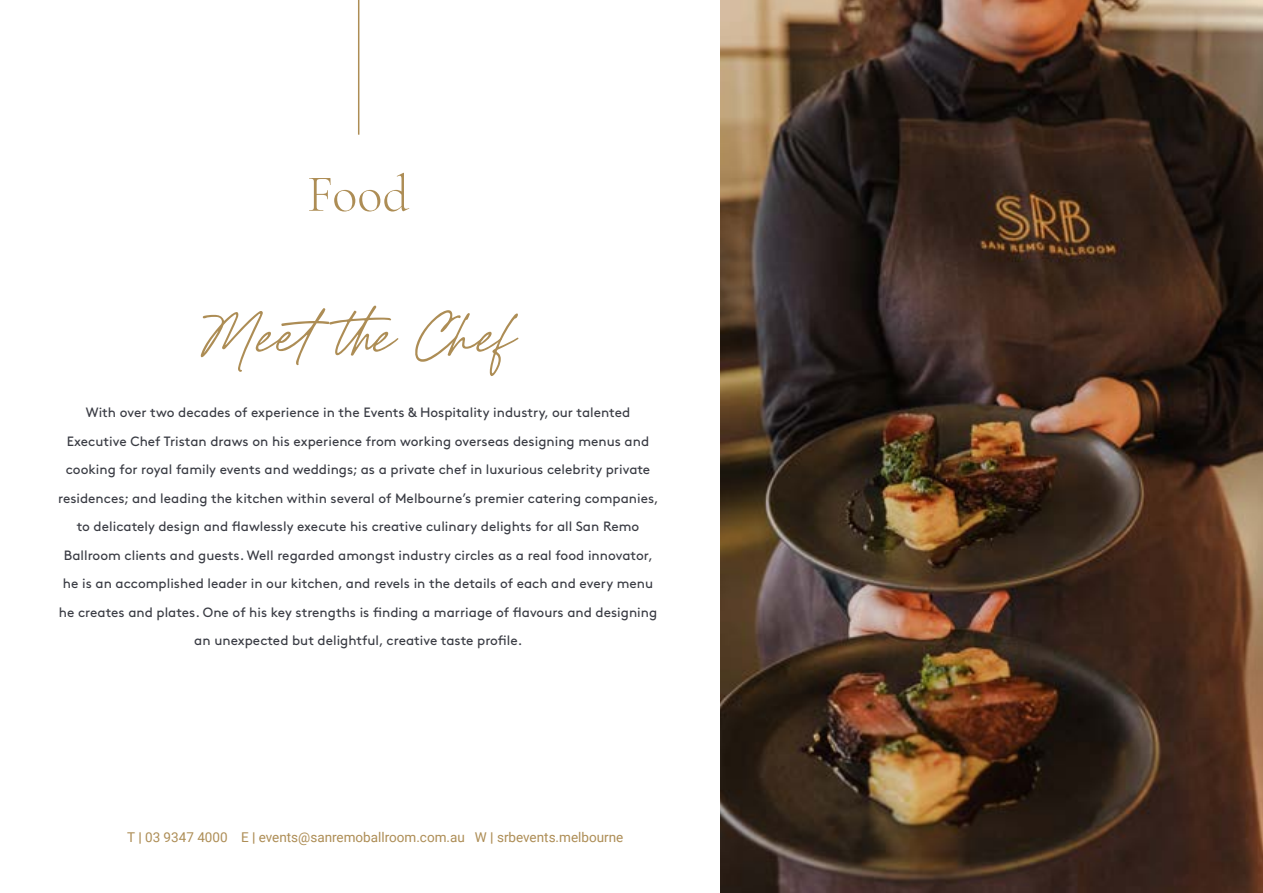
<style>
.page{position:relative;width:1263px;height:893px;background:#fff}
.page>*{position:absolute;margin:0;border:0;box-sizing:border-box;transform-origin:0 0}
.t1{font:72px "Golden Hopes PERSONALUSEONLY";color:#ad8d55}
.t2{font:300 52.5px "Cormorant Garamond";color:#ad8d55}
.t3{font:13.5px/28.5px "Brown Std";color:#393b43;text-align:center}
.t4{font:13.5px "Roboto";color:#ad8d55}
.s1{font-weight:700}
</style>
<div class="page">
<img style="left:720px;top:0;width:543px;height:893px">
<hr style="left:358px;top:0;width:1px;height:135px;background:#ad8d55">
<h2 class="t2" style="left:307px;top:162px;width:104px">Food</h2>
<h1 class="t1" style="left:201px;top:286px;width:316px">Meet the Chef</h1>
<p class="t3" style="left:58px;top:398px;width:602px">With over two decades of experience in the Events &amp; Hospitality industry, our talented Executive Chef Tristan draws on his experience from working overseas designing menus and cooking for royal family events and weddings; as a private chef in luxurious celebrity private residences; and leading the kitchen within several of Melbourne’s premier catering companies, to delicately design and flawlessly execute his creative culinary delights for all San Remo Ballroom clients and guests. Well regarded amongst industry circles as a real food innovator, he is an accomplished leader in our kitchen, and revels in the details of each and every menu he creates and plates. One of his key strengths is finding a marriage of flavours and designing an unexpected but delightful, creative taste profile.</p>
<p class="t4" style="left:127px;top:828px;width:498px">T <span class="s1">|</span> 03 9347 4000 E <span class="s1">|</span> events@sanremoballroom.com.au W <span class="s1">|</span> srbevents.melbourne</p>
</div>
